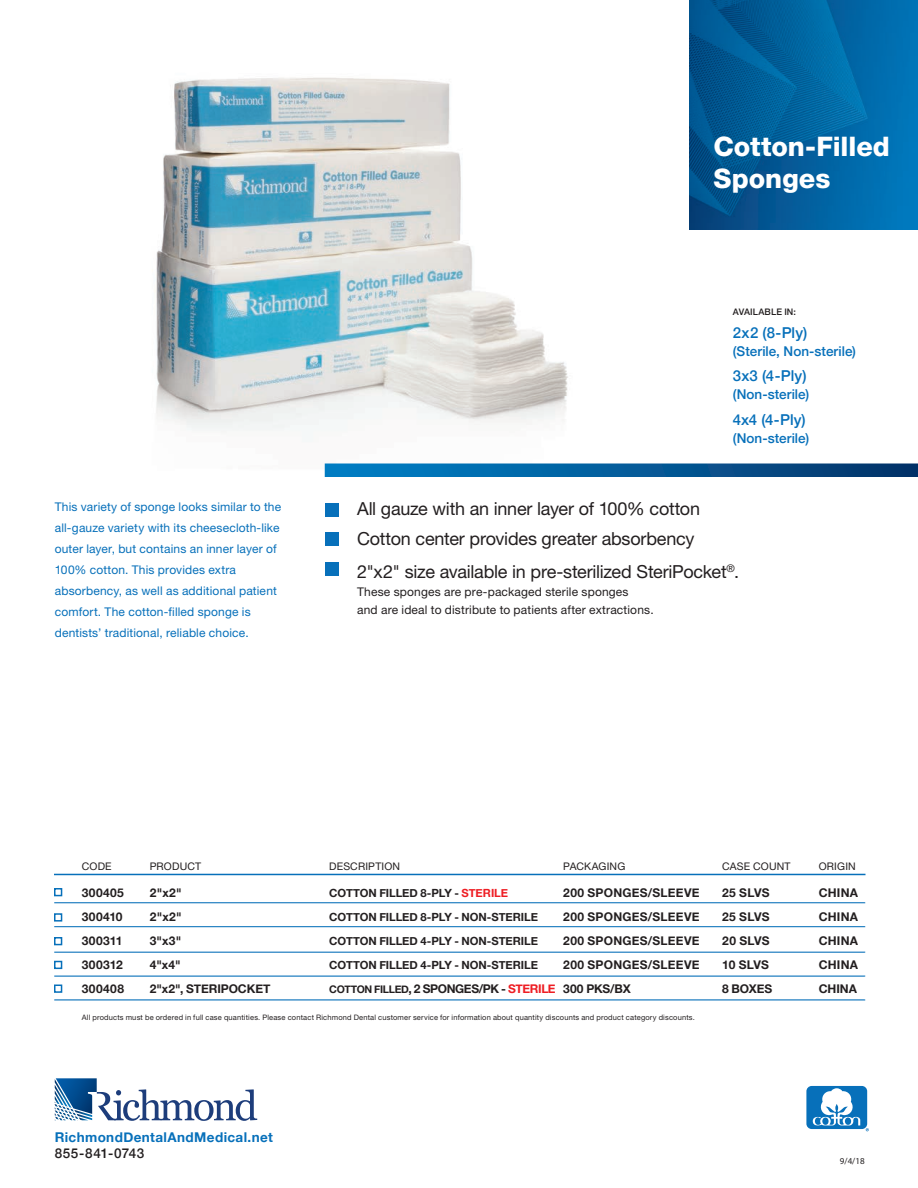
<style>
.page{position:relative;width:918px;height:1188px;background:#fff}
.page>*{position:absolute;margin:0;border:0;box-sizing:border-box;transform-origin:0 0}
.t1{font:800 27px/32.4px "Helvetica Neue";color:#fff}
.t2{font:18px/30px "Helvetica Neue";letter-spacing:-.015em;color:#231f20}
.t3{font:500 15px "Helvetica Neue";letter-spacing:.01em;color:#0770ba}
.t4{font:500 13.5px "Helvetica Neue";letter-spacing:.005em;color:#0770ba}
.t5{font:700 13.5px "Helvetica Neue";letter-spacing:.03em;color:#0770ba}
.t6{font:500 13.5px "Helvetica Neue";letter-spacing:.04em;color:#231f20}
.t7{font:12px/21px "Helvetica Neue";letter-spacing:.015em;color:#0770ba}
.t8{font:700 12px "Helvetica Neue";letter-spacing:.02em;color:#231f20}
.t9{font:12px/18px "Helvetica Neue";letter-spacing:.015em;color:#231f20}
.t10{font:700 12px "Helvetica Neue";letter-spacing:-.03em;color:#231f20}
.t11{font:700 12px "Helvetica Neue";letter-spacing:-.005em;color:#231f20}
.t12{font:700 11.25px "Helvetica Neue";letter-spacing:-.01em;color:#231f20}
.t13{font:10.5px "Helvetica Neue";letter-spacing:.015em;color:#231f20}
.t14{font:500 9px "Helvetica Neue";letter-spacing:.015em;color:#231f20}
.t15{font:9px "Myriad Pro";color:#231f20}
.t16{font:7.5px "Helvetica Neue";letter-spacing:.025em;color:#231f20}
.s1{color:#ee1d23}
.s2{font-size:10.5px}
</style>
<div class="page">
<svg style="left:55px;top:1078px;width:202px;height:43px"></svg>
<img style="left:155px;top:77px;width:465px;height:393px">
<img style="left:689px;top:0;width:229px;height:230px">
<hr style="left:55px;top:874px;width:810px;height:1px;background:#0770ba">
<hr style="left:55px;top:903px;width:810px;height:1px;background:#0770ba">
<hr style="left:55px;top:926px;width:810px;height:1px;background:#0770ba">
<hr style="left:55px;top:952px;width:810px;height:1px;background:#0770ba">
<hr style="left:55px;top:976px;width:810px;height:1px;background:#0770ba">
<hr style="left:55px;top:1000px;width:810px;height:1px;background:#0770ba">
<div style="left:325px;top:503px;width:14px;height:13px;background:#0770ba"></div>
<div style="left:325px;top:533px;width:14px;height:13px;background:#0770ba"></div>
<div style="left:325px;top:562px;width:14px;height:14px;background:#0770ba"></div>
<div style="left:54px;top:985px;width:8px;height:8px;border:2px solid #0770ba"></div>
<div style="left:54px;top:913px;width:8px;height:9px;border:2px solid #0770ba"></div>
<div style="left:54px;top:888px;width:8px;height:8px;border:2px solid #0770ba"></div>
<div style="left:54px;top:937px;width:8px;height:8px;border:2px solid #0770ba"></div>
<div style="left:54px;top:961px;width:8px;height:8px;border:2px solid #0770ba"></div>
<svg style="left:325px;top:464px;width:593px;height:13px;background:#025a98"></svg>
<svg style="left:806px;top:1086px;width:63px;height:45px"></svg>
<h1 class="t1" style="left:713px;top:130px;width:178px">Cotton-Filled<br>Sponges</h1>
<p class="t7" style="left:55px;top:496px;width:228px">This variety of sponge looks similar to the all-gauze variety with its cheesecloth-like outer layer, but contains an inner layer of 100% cotton. This provides extra absorbency, as well as additional patient comfort. The cotton-filled sponge is dentists’ traditional, reliable choice.</p>
<p class="t14" style="left:733px;top:305px;width:65px">AVAILABLE IN:</p>
<p class="t3" style="left:733px;top:320px;width:76px">2x2 (8-Ply)</p>
<p class="t4" style="left:733px;top:340px;width:125px">(Sterile, Non-sterile)</p>
<p class="t3" style="left:733px;top:364px;width:75px">3x3 (4-Ply)</p>
<p class="t4" style="left:733px;top:383px;width:78px">(Non-sterile)</p>
<p class="t3" style="left:733px;top:407px;width:74px">4x4 (4-Ply)</p>
<p class="t4" style="left:733px;top:427px;width:78px">(Non-sterile)</p>
<h2 class="t2" style="left:357px;top:494px;width:344px">All gauze with an inner layer of 100% cotton<br>Cotton center provides greater absorbency</h2>
<h2 class="t2" style="left:357px;top:557px;width:384px">2"x2" size available in pre-sterilized SteriPocket<sup>®</sup>.</h2>
<p class="t9" style="left:357px;top:583px;width:298px">These sponges are pre-packaged sterile sponges<br>and are ideal to distribute to patients after extractions.</p>
<p class="t13" style="left:82px;top:860px;width:31px">CODE</p>
<p class="t13" style="left:150px;top:860px;width:53px">PRODUCT</p>
<p class="t13" style="left:329px;top:860px;width:72px">DESCRIPTION</p>
<p class="t13" style="left:563px;top:860px;width:64px">PACKAGING</p>
<p class="t13" style="left:722px;top:860px;width:70px">CASE COUNT</p>
<p class="t13" style="left:819px;top:860px;width:39px">ORIGIN</p>
<p class="t8" style="left:82px;top:884px;width:44px">300405</p>
<p class="t8" style="left:150px;top:884px;width:34px">2"x2"</p>
<p class="t12" style="left:329px;top:884px;width:180px">COTTON FILLED 8-PLY - <span class="s1">STERILE</span></p>
<p class="t8" style="left:563px;top:884px;width:138px">200 SPONGES/SLEEVE</p>
<p class="t8" style="left:722px;top:884px;width:49px">25 SLVS</p>
<p class="t8" style="left:819px;top:884px;width:41px">CHINA</p>
<p class="t8" style="left:82px;top:908px;width:42px">300410</p>
<p class="t8" style="left:150px;top:908px;width:34px">2"x2"</p>
<p class="t12" style="left:329px;top:908px;width:210px">COTTON FILLED 8-PLY - NON-STERILE</p>
<p class="t8" style="left:563px;top:908px;width:138px">200 SPONGES/SLEEVE</p>
<p class="t8" style="left:722px;top:908px;width:49px">25 SLVS</p>
<p class="t8" style="left:819px;top:908px;width:41px">CHINA</p>
<p class="t8" style="left:82px;top:932px;width:42px">300311</p>
<p class="t8" style="left:150px;top:932px;width:33px">3"x3"</p>
<p class="t12" style="left:329px;top:932px;width:210px">COTTON FILLED 4-PLY - NON-STERILE</p>
<p class="t8" style="left:563px;top:932px;width:138px">200 SPONGES/SLEEVE</p>
<p class="t8" style="left:722px;top:932px;width:49px">20 SLVS</p>
<p class="t8" style="left:819px;top:932px;width:41px">CHINA</p>
<p class="t8" style="left:82px;top:956px;width:43px">300312</p>
<p class="t8" style="left:150px;top:956px;width:32px">4"x4"</p>
<p class="t12" style="left:329px;top:956px;width:210px">COTTON FILLED 4-PLY - NON-STERILE</p>
<p class="t8" style="left:563px;top:956px;width:138px">200 SPONGES/SLEEVE</p>
<p class="t8" style="left:722px;top:956px;width:48px">10 SLVS</p>
<p class="t8" style="left:819px;top:956px;width:41px">CHINA</p>
<p class="t8" style="left:82px;top:980px;width:44px">300408</p>
<p class="t11" style="left:150px;top:980px;width:122px">2"x2", STERIPOCKET</p>
<p class="t10" style="left:329px;top:980px;width:303px"><span class="s2">COTTON FILLED</span>, 2 SPONGES/PK - <span class="s1">STERILE</span> 300 PKS/BX</p>
<p class="t8" style="left:722px;top:980px;width:52px">8 BOXES</p>
<p class="t8" style="left:819px;top:980px;width:40px">CHINA</p>
<p class="t16" style="left:82px;top:1013px;width:615px">All products must be ordered in full case quantities. Please contact Richmond Dental customer service for information about quantity discounts and product category discounts.</p>
<p class="t5" style="left:55px;top:1126px;width:220px">RichmondDentalAndMedical.net</p>
<p class="t6" style="left:55px;top:1142px;width:91px">855-841-0743</p>
<p class="t15" style="left:840px;top:1155px;width:26px">9/4/18</p>
</div>
